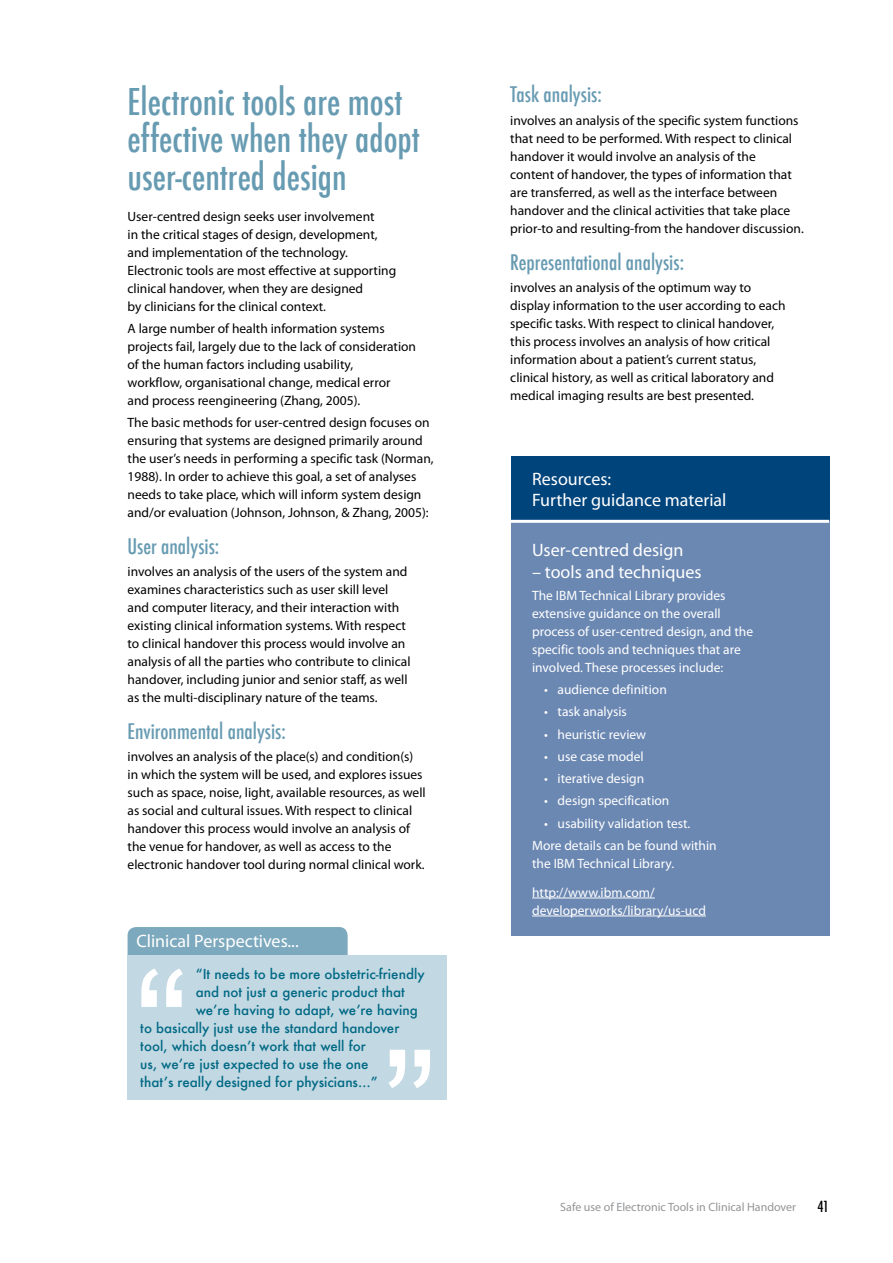
<style>
.page{position:relative;width:893px;height:1263px;background:#fff}
.page>*{position:absolute;margin:0;border:0;box-sizing:border-box;transform-origin:0 0}
.t1{font:500 condensed 36px/37.5px "Futura";color:#679bb2}
.t2{font:500 condensed 21px "Futura";color:#679bb2}
.t3{font:18px/21.6px "Myriad Pro";color:#fff}
.t4{font:500 condensed 15px "Futura";color:#000}
.t5{font:13.5px/18px "Myriad Pro";color:#000}
.t6{font:13.5px/18px "Myriad Pro";color:#fff}
.t7{font:500 13.5px "Futura";color:#006984}
.t8{font:12px "Myriad Pro";color:#939598}
</style>
<div class="page">
<div style="left:511px;top:456px;width:318px;height:65px;background:#00447c"></div>
<div style="left:511px;top:521px;width:318px;height:415px;background:#6b88b3"></div>
<hr style="left:511px;top:520px;width:318px;height:3px;background:#fff">
<hr style="left:532px;top:898px;width:123px;height:1px;background:#fff">
<hr style="left:532px;top:916px;width:174px;height:1px;background:#fff">
<div style="left:128px;top:927px;width:220px;height:37px;background:#7ca9be;border-radius:9px"></div>
<div style="left:128px;top:955px;width:319px;height:145px;background:#c2d8e3"></div>
<svg style="left:141px;top:968px;width:42px;height:39px"></svg>
<svg style="left:388px;top:1050px;width:42px;height:38px"></svg>
<h1 class="t1" style="left:128px;top:83px;width:294px">Electronic tools are most effective when they adopt user-centred design</h1>
<p class="t5" style="left:128px;top:207px;width:270px">User-centred design seeks user involvement<br>in the critical stages of design, development, and implementation of the technology.<br>Electronic tools are most effective at supporting clinical handover, when they are designed<br>by clinicians for the clinical context.</p>
<p class="t5" style="left:128px;top:319px;width:290px">A large number of health information systems projects fail, largely due to the lack of consideration of the human factors including usability,<br>workflow, organisational change, medical error<br>and process reengineering (Zhang, 2005).</p>
<p class="t5" style="left:128px;top:413px;width:308px">The basic methods for user-centred design focuses on ensuring that systems are designed primarily around the user’s needs in performing a specific task (Norman, 1988). In order to achieve this goal, a set of analyses needs to take place, which will inform system design and/or evaluation (Johnson, Johnson, &amp; Zhang, 2005):</p>
<h2 class="t2" style="left:128px;top:533px;width:93px">User analysis:</h2>
<p class="t5" style="left:128px;top:562px;width:284px">involves an analysis of the users of the system and examines characteristics such as user skill level and computer literacy, and their interaction with existing clinical information systems. With respect to clinical handover this process would involve an analysis of all the parties who contribute to clinical handover, including junior and senior staff, as well as the multi-disciplinary nature of the teams.</p>
<h2 class="t2" style="left:128px;top:718px;width:160px">Environmental analysis:</h2>
<p class="t5" style="left:128px;top:747px;width:300px">involves an analysis of the place(s) and condition(s) in which the system will be used, and explores issues such as space, noise, light, available resources, as well as social and cultural issues. With respect to clinical handover this process would involve an analysis of the venue for handover, as well as access to the electronic handover tool during normal clinical work.</p>
<h3 class="t3" style="left:136px;top:930px;width:164px">Clinical Perspectives...</h3>
<p class="t7" style="left:196px;top:965px;width:231px">“It needs to be more obstetric-friendly</p>
<p class="t7" style="left:196px;top:983px;width:211px">and not just a generic product that</p>
<p class="t7" style="left:196px;top:1001px;width:224px">we’re having to adapt, we’re having</p>
<p class="t7" style="left:140px;top:1019px;width:261px">to basically just use the standard handover</p>
<p class="t7" style="left:140px;top:1037px;width:227px">tool, which doesn’t work that well for</p>
<p class="t7" style="left:140px;top:1055px;width:230px">us, we’re just expected to use the one</p>
<p class="t7" style="left:140px;top:1073px;width:239px">that’s really designed for physicians…”</p>
<h2 class="t2" style="left:510px;top:81px;width:93px">Task analysis:</h2>
<p class="t5" style="left:510px;top:111px;width:295px">involves an analysis of the specific system functions that need to be performed. With respect to clinical handover it would involve an analysis of the<br>content of handover, the types of information that are transferred, as well as the interface between handover and the clinical activities that take place prior-to and resulting-from the handover discussion.</p>
<h2 class="t2" style="left:510px;top:248px;width:175px">Representational analysis:</h2>
<p class="t5" style="left:510px;top:278px;width:277px">involves an analysis of the optimum way to display information to the user according to each specific tasks. With respect to clinical handover, this process involves an analysis of how critical information about a patient’s current status, clinical history, as well as critical laboratory and medical imaging results are best presented.</p>
<h3 class="t3" style="left:532px;top:468px;width:196px">Resources:<br>Further guidance material</h3>
<h3 class="t3" style="left:532px;top:539px;width:153px">User-centred design</h3>
<h3 class="t3" style="left:532px;top:560px;width:171px">– tools and techniques</h3>
<p class="t6" style="left:532px;top:586px;width:223px">The IBM Technical Library provides extensive guidance on the overall process of user-centred design, and the specific tools and techniques that are involved. These processes include:</p>
<p class="t6" style="left:544px;top:680px;width:124px">• audience definition</p>
<p class="t6" style="left:544px;top:703px;width:84px">• task analysis</p>
<p class="t6" style="left:544px;top:725px;width:104px">• heuristic review</p>
<p class="t6" style="left:544px;top:747px;width:101px">• use case model</p>
<p class="t6" style="left:544px;top:769px;width:102px">• iterative design</p>
<p class="t6" style="left:544px;top:792px;width:127px">• design specification</p>
<p class="t6" style="left:532px;top:812px;width:186px;line-height:22.2px;text-indent:12px">• usability validation test.<br>More details can be found within</p>
<p class="t6" style="left:532px;top:849px;width:144px;line-height:28.7px">the IBM Technical Library. http://www.ibm.com/</p>
<p class="t6" style="left:532px;top:901px;width:175px">developerworks/library/us-ucd</p>
<p class="t8" style="left:560px;top:1200px;width:237px">Safe use of Electronic Tools in Clinical Handover</p>
<p class="t4" style="left:817px;top:1196px;width:13px">41</p>
</div>
